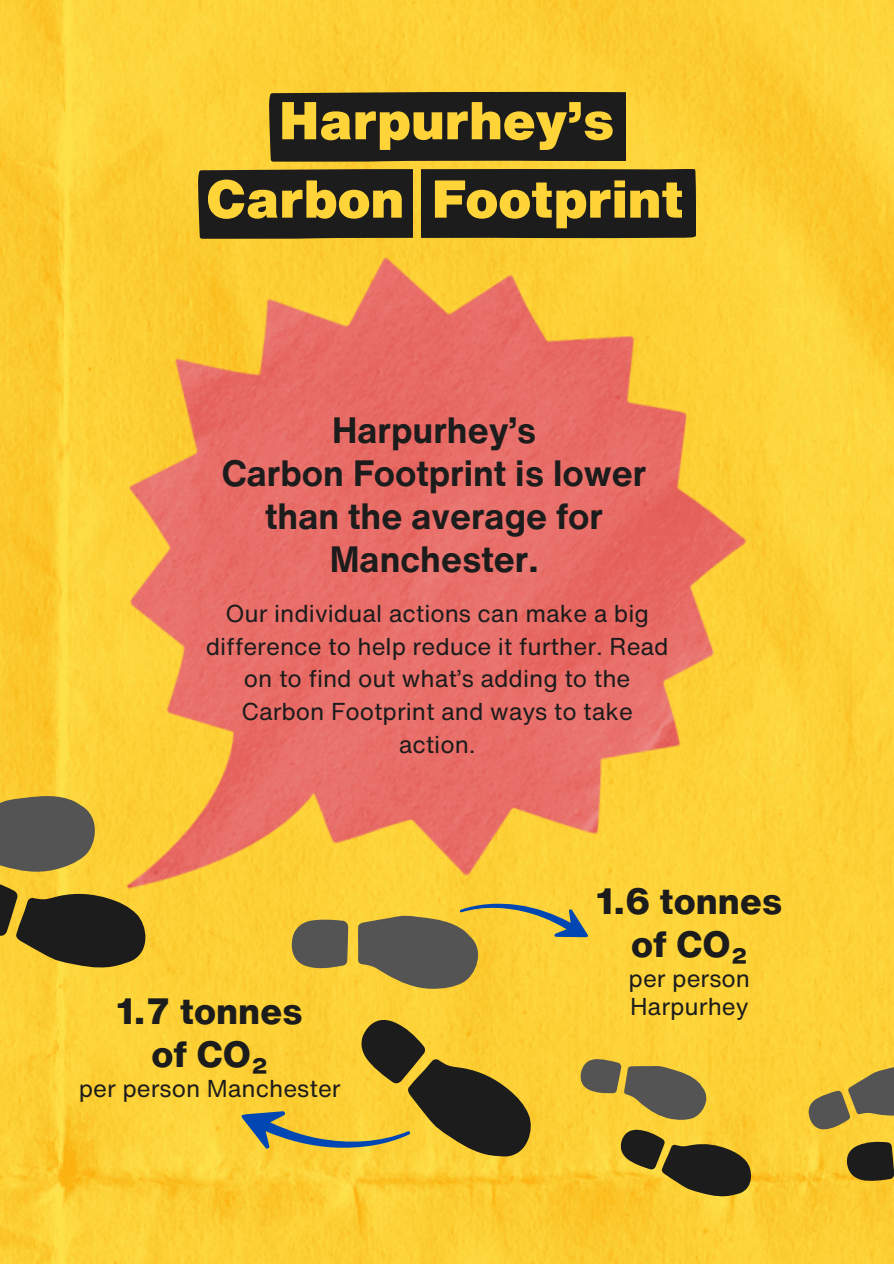
<style>
.page{position:relative;width:894px;height:1264px;background:#fff}
.page>*{position:absolute;margin:0;border:0;box-sizing:border-box;transform-origin:0 0}
.t1{font:900 52.2px "Helvetica Now Text";color:#ffd439}
.t2{font:700 36px/42.8px "Helvetica Now Text";color:#1c1c1c;text-align:center}
.t3{font:800 36px/42.8px "Helvetica Now Text";color:#1c1c1c;text-align:center}
.t4{font:24px/32.7px "Helvetica Now Text";color:#1c1c1c;text-align:center}
</style>
<div class="page">
<img style="left:0;top:0;width:893px;height:1263px">
<div style="left:269px;top:92px;width:356px;height:70px;background:#1c1c1c"></div>
<div style="left:198px;top:170px;width:215px;height:19px;background:#1c1c1c"></div>
<div style="left:421px;top:169px;width:274px;height:20px;background:#1c1c1c"></div>
<svg style="left:0;top:793px;width:153px;height:177px;background:#6c5f30"></svg>
<img style="left:43px;top:189px;width:752px;height:726px">
<svg style="left:802px;top:1060px;width:91px;height:154px;background:#c2a237"></svg>
<svg style="left:235px;top:854px;width:523px;height:359px;background:#dab637"></svg>
<h1 class="t1" style="left:279px;top:81px;width:337px">Harpurhey’s</h1>
<p class="t1" style="left:205px;top:160px;width:480px">Carbon Footprint</p>
<p class="t2" style="left:222px;top:408px;width:426px">Harpurhey’s<br>Carbon Footprint is lower than the average for<br>Manchester.</p>
<p class="t4" style="left:206px;top:596px;width:464px">Our individual actions can make a big difference to help reduce it further. Read on to find out what’s adding to the<br>Carbon Footprint and ways to take action.</p>
<p class="t3" style="left:117px;top:989px;width:187px">1.7 tonnes</p>
<h2 class="t3" style="left:151px;top:1031px;width:118px">of CO₂</h2>
<p class="t4" style="left:79px;top:1071px;width:263px">per person Manchester</p>
<p class="t3" style="left:596px;top:879px;width:187px">1.6 tonnes of CO₂</p>
<p class="t4" style="left:628px;top:963px;width:123px;line-height:28.2px;text-align:left">per person<br>Harpurhey</p>
</div>
